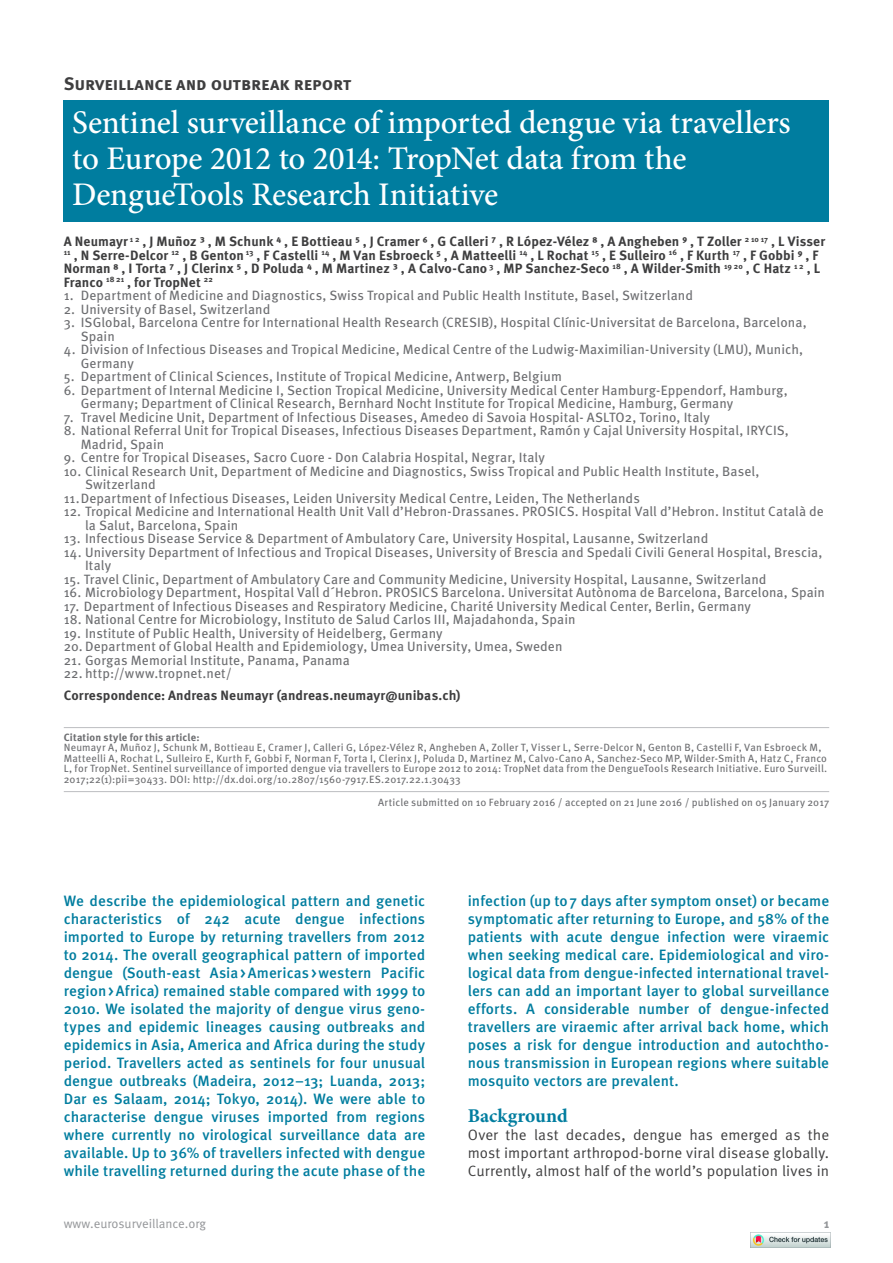
<style>
.page{position:relative;width:893px;height:1263px;background:#fff}
.page>*{position:absolute;margin:0;border:0;box-sizing:border-box;transform-origin:0 0}
.t1{font:500 33px/36px "Minion Pro";letter-spacing:-.01em;color:#fff}
.t2{font:700 19.5px "Minion Pro";color:#007d9f}
.t3{font:700 18px "Meta Pro";color:#3e3e3f}
.t4{font:500 15px/18px "Meta Pro";letter-spacing:.005em;color:#007d9f;text-align:justify}
.t5{font:15px/18px "Meta Pro";color:#3e3e3f;text-align:justify}
.t6{font:13.5px/13.5px "Meta Pro";letter-spacing:.01em;color:#6c6d70}
.t7{font:700 13.5px/13.5px "Meta Pro";letter-spacing:.005em;color:#3e3e3f}
.t8{font:12.75px "Meta Pro";color:#939598}
.t9{font:700 12.75px "Meta Pro";color:#939598}
.t10{font:10.5px/10.5px "Meta Pro";letter-spacing:.015em;color:#6c6d70}
.t11{font:700 10.5px "Meta Pro";letter-spacing:.015em;color:#6c6d70}
</style>
<div class="page">
<hr style="left:64px;top:727px;width:765px;height:1px;background:#bcbdc0">
<hr style="left:64px;top:791px;width:765px;height:1px;background:#bcbdc0">
<div style="left:64px;top:100px;width:765px;height:122px;background:#007d9f"></div>
<img style="left:750px;top:1232px;width:80px;height:16px">
<h3 class="t3" style="left:64px;top:72px;width:289px">Surveillance and outbreak report</h3>
<h1 class="t1" style="left:72px;top:104px;width:720px">Sentinel surveillance of imported dengue via travellers to Europe 2012 to 2014: TropNet data from the<br>DengueTools Research Initiative</h1>
<p class="t7" style="left:64px;top:235px;width:763px">A Neumayr <sup>1</sup> <sup>2</sup> , J Muñoz ³ , M Schunk ⁴ , E Bottieau ⁵ , J Cramer ⁶ , G Calleri ⁷ , R López-Vélez ⁸ , A Angheben ⁹ , T Zoller <sup>2</sup> <sup>10</sup> <sup>17</sup> , L Visser <sup>11</sup> , N Serre-Delcor <sup>12</sup> , B Genton <sup>13</sup> , F Castelli <sup>14</sup> , M Van Esbroeck ⁵ , A Matteelli <sup>14</sup> , L Rochat <sup>15</sup> , E Sulleiro <sup>16</sup> , F Kurth <sup>17</sup> , F Gobbi ⁹ , F Norman ⁸ , I Torta ⁷ , J Clerinx ⁵ , D Poluda ⁴ , M Martinez ³ , A Calvo-Cano <sup>3</sup> , MP Sanchez-Seco <sup>18</sup> , A Wilder-Smith <sup>19</sup> <sup>20</sup> , C Hatz <sup>1</sup> <sup>2</sup> , L Franco <sup>18</sup> <sup>21</sup> , for TropNet <sup>22</sup></p>
<p class="t6" style="left:64px;top:289px;width:631px">1. Department of Medicine and Diagnostics, Swiss Tropical and Public Health Institute, Basel, Switzerland</p>
<p class="t6" style="left:64px;top:303px;width:208px">2. University of Basel, Switzerland</p>
<p class="t6" style="left:81px;top:316px;width:727px;text-indent:-17px">3. ISGlobal, Barcelona Centre for International Health Research (CRESIB), Hospital Clínic-Universitat de Barcelona, Barcelona,<br>Spain</p>
<p class="t6" style="left:81px;top:343px;width:724px;text-indent:-17px">4. Division of Infectious Diseases and Tropical Medicine, Medical Centre of the Ludwig-Maximilian-University (LMU), Munich,<br>Germany</p>
<p class="t6" style="left:64px;top:370px;width:500px">5. Department of Clinical Sciences, Institute of Tropical Medicine, Antwerp, Belgium</p>
<p class="t6" style="left:81px;top:384px;width:708px;text-indent:-17px">6. Department of Internal Medicine I, Section Tropical Medicine, University Medical Center Hamburg-Eppendorf, Hamburg,<br>Germany; Department of Clinical Research, Bernhard Nocht Institute for Tropical Medicine, Hamburg, Germany</p>
<p class="t6" style="left:64px;top:411px;width:647px">7. Travel Medicine Unit, Department of Infectious Diseases, Amedeo di Savoia Hospital- ASLTO2, Torino, Italy</p>
<p class="t6" style="left:81px;top:424px;width:710px;text-indent:-17px">8. National Referral Unit for Tropical Diseases, Infectious Diseases Department, Ramón y Cajal University Hospital, IRYCIS,<br>Madrid, Spain</p>
<p class="t6" style="left:64px;top:451px;width:483px">9. Centre for Tropical Diseases, Sacro Cuore - Don Calabria Hospital, Negrar, Italy</p>
<p class="t6" style="left:64px;top:465px;width:697px">10. Clinical Research Unit, Department of Medicine and Diagnostics, Swiss Tropical and Public Health Institute, Basel,</p>
<p class="t6" style="left:85px;top:478px;width:72px">Switzerland</p>
<p class="t6" style="left:64px;top:492px;width:578px">11.Department of Infectious Diseases, Leiden University Medical Centre, Leiden, The Netherlands</p>
<p class="t6" style="left:85px;top:505px;width:740px;text-indent:-21px">12. Tropical Medicine and International Health Unit Vall d’Hebron-Drassanes. PROSICS. Hospital Vall d’Hebron. Institut Català de la Salut, Barcelona, Spain</p>
<p class="t6" style="left:64px;top:532px;width:646px">13. Infectious Disease Service &amp; Department of Ambulatory Care, University Hospital, Lausanne, Switzerland</p>
<p class="t6" style="left:85px;top:546px;width:739px;text-indent:-21px">14. University Department of Infectious and Tropical Diseases, University of Brescia and Spedali Civili General Hospital, Brescia,<br>Italy</p>
<p class="t6" style="left:64px;top:573px;width:704px">15. Travel Clinic, Department of Ambulatory Care and Community Medicine, University Hospital, Lausanne, Switzerland</p>
<p class="t6" style="left:64px;top:586px;width:763px">16. Microbiology Department, Hospital Vall d´Hebron. PROSICS Barcelona. Universitat Autònoma de Barcelona, Barcelona, Spain</p>
<p class="t6" style="left:64px;top:600px;width:689px">17. Department of Infectious Diseases and Respiratory Medicine, Charité University Medical Center, Berlin, Germany</p>
<p class="t6" style="left:64px;top:613px;width:513px">18. National Centre for Microbiology, Instituto de Salud Carlos III, Majadahonda, Spain</p>
<p class="t6" style="left:64px;top:627px;width:380px">19. Institute of Public Health, University of Heidelberg, Germany</p>
<p class="t6" style="left:64px;top:640px;width:500px">20. Department of Global Health and Epidemiology, Umea University, Umea, Sweden</p>
<p class="t6" style="left:64px;top:654px;width:288px">21. Gorgas Memorial Institute, Panama, Panama</p>
<p class="t6" style="left:64px;top:667px;width:170px">22. http://www.tropnet.net/</p>
<p class="t7" style="left:64px;top:689px;width:398px">Correspondence: Andreas Neumayr (andreas.neumayr@unibas.ch)</p>
<p class="t11" style="left:64px;top:730px;width:137px">Citation style for this article:</p>
<p class="t10" style="left:64px;top:743px;width:765px">Neumayr A, Muñoz J, Schunk M, Bottieau E, Cramer J, Calleri G, López-Vélez R, Angheben A, Zoller T, Visser L, Serre-Delcor N, Genton B, Castelli F, Van Esbroeck M, Matteelli A, Rochat L, Sulleiro E, Kurth F, Gobbi F, Norman F, Torta I, Clerinx J, Poluda D, Martinez M, Calvo-Cano A, Sanchez-Seco MP, Wilder-Smith A, Hatz C, Franco L, for TropNet. Sentinel surveillance of imported dengue via travellers to Europe 2012 to 2014: TropNet data from the DengueTools Research Initiative. Euro Surveill.<br>2017;22(1):pii=30433. DOI: http://dx.doi.org/10.2807/1560-7917.ES.2017.22.1.30433</p>
<p class="t10" style="left:378px;top:797px;width:453px">Article submitted on 10 February 2016 / accepted on 21 June 2016 / published on 05 January 2017</p>
<p class="t4" style="left:64px;top:892px;width:363px">We describe the epidemiological pattern and genetic characteristics of 242 acute dengue infections imported to Europe by returning travellers from 2012 to 2014. The overall geographical pattern of imported dengue (South-east Asia&gt;Americas &gt;western Pacific region&gt;Africa) remained stable compared with 1999 to 2010. We isolated the majority of dengue virus geno&shy;types and epidemic lineages causing outbreaks and epidemics in Asia, America and Africa during the study period. Travellers acted as sentinels for four unusual dengue outbreaks (Madeira, 2012–13; Luanda, 2013; Dar es Salaam, 2014; Tokyo, 2014). We were able to characterise dengue viruses imported from regions where currently no virological surveillance data are available. Up to 36% of travellers infected with dengue while travelling returned during the acute phase of the</p>
<p class="t4" style="left:468px;top:892px;width:363px">infection (up to7 days after symptom onset) or became symptomatic after returning to Europe, and 58% of the patients with acute dengue infection were viraemic when seeking medical care. Epidemiological and viro&shy;logical data from dengue-infected international travel&shy;lers can add an important layer to global surveillance efforts. A considerable number of dengue-infected travellers are viraemic after arrival back home, which poses a risk for dengue introduction and autochtho&shy;nous transmission in European regions where suitable mosquito vectors are prevalent.</p>
<h2 class="t2" style="left:468px;top:1102px;width:101px">Background</h2>
<p class="t5" style="left:468px;top:1126px;width:363px">Over the last decades, dengue has emerged as the most important arthropod-borne viral disease globally.<br>Currently, almost half of the world’s population lives in</p>
<p class="t8" style="left:64px;top:1215px;width:144px">www.eurosurveillance.org</p>
<p class="t9" style="left:824px;top:1215px;width:7px">1</p>
</div>
